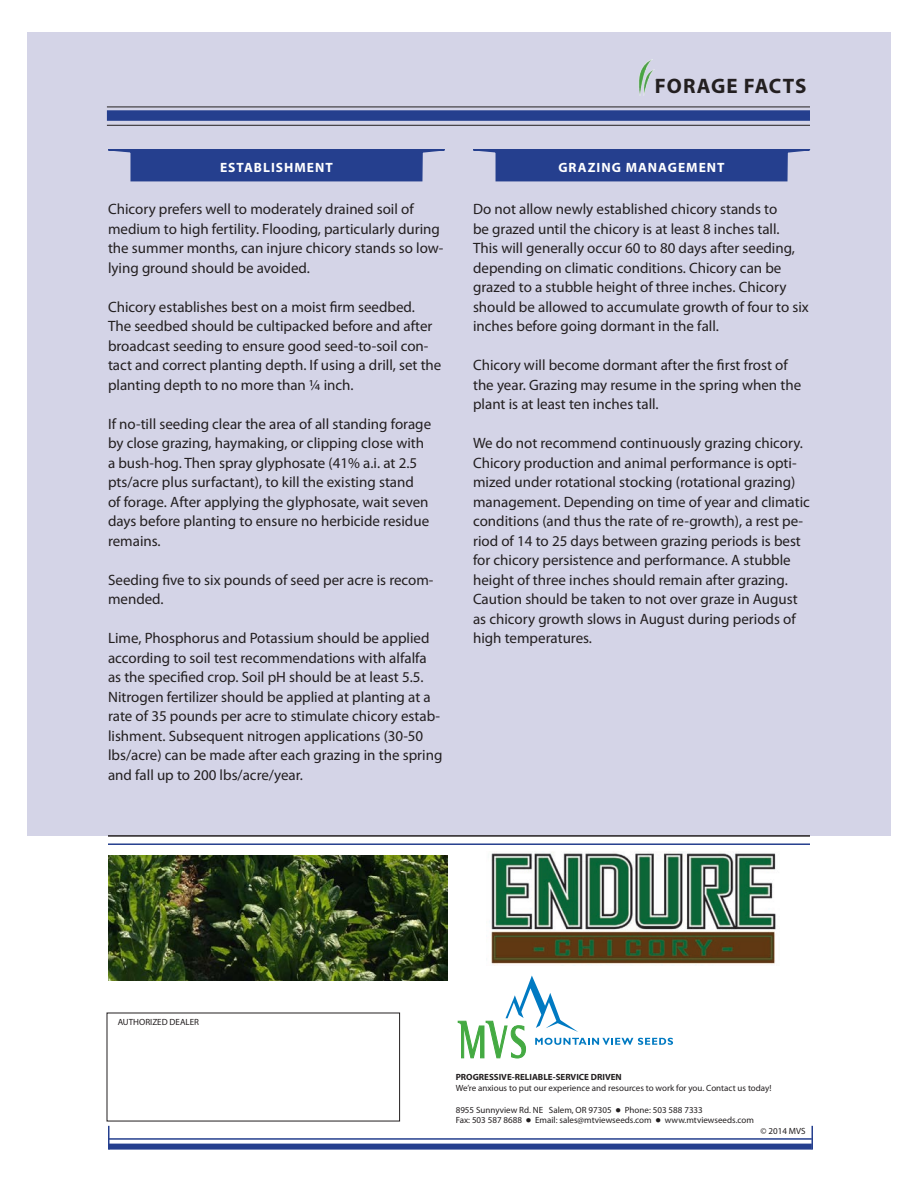
<style>
.page{position:relative;width:918px;height:1188px;background:#fff}
.page>*{position:absolute;margin:0;border:0;box-sizing:border-box;transform-origin:0 0}
.t1{font:700 21px "Myriad Pro";letter-spacing:.05em;color:#231f20}
.t2{font:15px/19.5px "Myriad Pro";color:#231f20}
.t3{font:700 13.5px "Myriad Pro";letter-spacing:.075em;color:#fff}
.t4{font:9px "Myriad Pro";color:#231f20}
.t5{font:700 9px "Myriad Pro";color:#231f20}
</style>
<div class="page">
<svg style="left:458px;top:976px;width:215px;height:82px"></svg>
<div style="left:109px;top:1144px;width:703px;height:6px;background:#253f8e"></div>
<hr style="left:109px;top:1138px;width:703px;height:2px;background:#253f8e">
<hr style="left:108px;top:1126px;width:2px;height:24px;background:#253f8e">
<div style="left:27px;top:32px;width:864px;height:804px;background:#d4d4e7"></div>
<hr style="left:107px;top:107px;width:703px;height:1px;background:#231f20">
<hr style="left:107px;top:125px;width:703px;height:1px;background:#231f20">
<div style="left:107px;top:110px;width:703px;height:11px;background:#253f8e"></div>
<hr style="left:108px;top:835px;width:702px;height:2px;background:#231f20">
<hr style="left:108px;top:843px;width:702px;height:2px;background:#253f8e">
<svg style="left:812px;top:1126px;width:1px;height:24px"></svg>
<img style="left:639px;top:59px;width:17px;height:36px">
<img style="left:489px;top:851px;width:287px;height:115px">
<img style="left:108px;top:855px;width:339px;height:126px">
<svg style="left:108px;top:149px;width:703px;height:33px"></svg>
<p class="t1" style="left:655px;top:72px;width:153px">FORAGE FACTS</p>
<p class="t3" style="left:220px;top:158px;width:114px">ESTABLISHMENT</p>
<p class="t3" style="left:558px;top:158px;width:168px">GRAZING MANAGEMENT</p>
<p class="t2" style="left:108px;top:199px;width:337px">Chicory prefers well to moderately drained soil of medium to high fertility. Flooding, particularly during the summer months, can injure chicory stands so low&shy;lying ground should be avoided.</p>
<p class="t2" style="left:108px;top:297px;width:335px">Chicory establishes best on a moist firm seedbed.<br>The seedbed should be cultipacked before and after broadcast seeding to ensure good seed-to-soil con&shy;tact and correct planting depth. If using a drill, set the planting depth to no more than ¼ inch.</p>
<p class="t2" style="left:108px;top:414px;width:325px">If no-till seeding clear the area of all standing forage by close grazing, haymaking, or clipping close with a bush-hog. Then spray glyphosate (41% a.i. at 2.5 pts/acre plus surfactant), to kill the existing stand<br>of forage. After applying the glyphosate, wait seven days before planting to ensure no herbicide residue remains.</p>
<p class="t2" style="left:108px;top:570px;width:327px">Seeding five to six pounds of seed per acre is recom&shy;mended.</p>
<p class="t2" style="left:108px;top:628px;width:336px">Lime, Phosphorus and Potassium should be applied according to soil test recommendations with alfalfa as the specified crop. Soil pH should be at least 5.5.<br>Nitrogen fertilizer should be applied at planting at a rate of 35 pounds per acre to stimulate chicory estab&shy;lishment. Subsequent nitrogen applications (30-50 lbs/acre) can be made after each grazing in the spring and fall up to 200 lbs/acre/year.</p>
<p class="t2" style="left:473px;top:199px;width:337px">Do not allow newly established chicory stands to<br>be grazed until the chicory is at least 8 inches tall.<br>This will generally occur 60 to 80 days after seeding, depending on climatic conditions. Chicory can be grazed to a stubble height of three inches. Chicory should be allowed to accumulate growth of four to six inches before going dormant in the fall.</p>
<p class="t2" style="left:473px;top:355px;width:330px">Chicory will become dormant after the first frost of the year. Grazing may resume in the spring when the plant is at least ten inches tall.</p>
<p class="t2" style="left:473px;top:433px;width:338px">We do not recommend continuously grazing chicory.<br>Chicory production and animal performance is opti&shy;mized under rotational stocking (rotational grazing) management. Depending on time of year and climatic conditions (and thus the rate of re-growth), a rest pe&shy;riod of 14 to 25 days between grazing periods is best for chicory persistence and performance. A stubble height of three inches should remain after grazing.<br>Caution should be taken to not over graze in August as chicory growth slows in August during periods of high temperatures.</p>
<p class="t4" style="left:118px;top:1017px;width:83px">AUTHORIZED DEALER</p>
<p class="t5" style="left:456px;top:1071px;width:168px">PROGRESSIVE-RELIABLE-SERVICE DRIVEN</p>
<p class="t4" style="left:456px;top:1083px;width:317px">We’re anxious to put our experience and resources to work for you. Contact us today!</p>
<p class="t4" style="left:456px;top:1104px;width:249px">8955 Sunnyview Rd. NE Salem, OR 97305 ● Phone: 503 588 7333</p>
<p class="t4" style="left:456px;top:1115px;width:300px">Fax: 503 587 8688 ● Email: sales@mtviewseeds.com ● www.mtviewseeds.com</p>
<p class="t4" style="left:761px;top:1126px;width:47px">© 2014 MVS</p>
</div>
